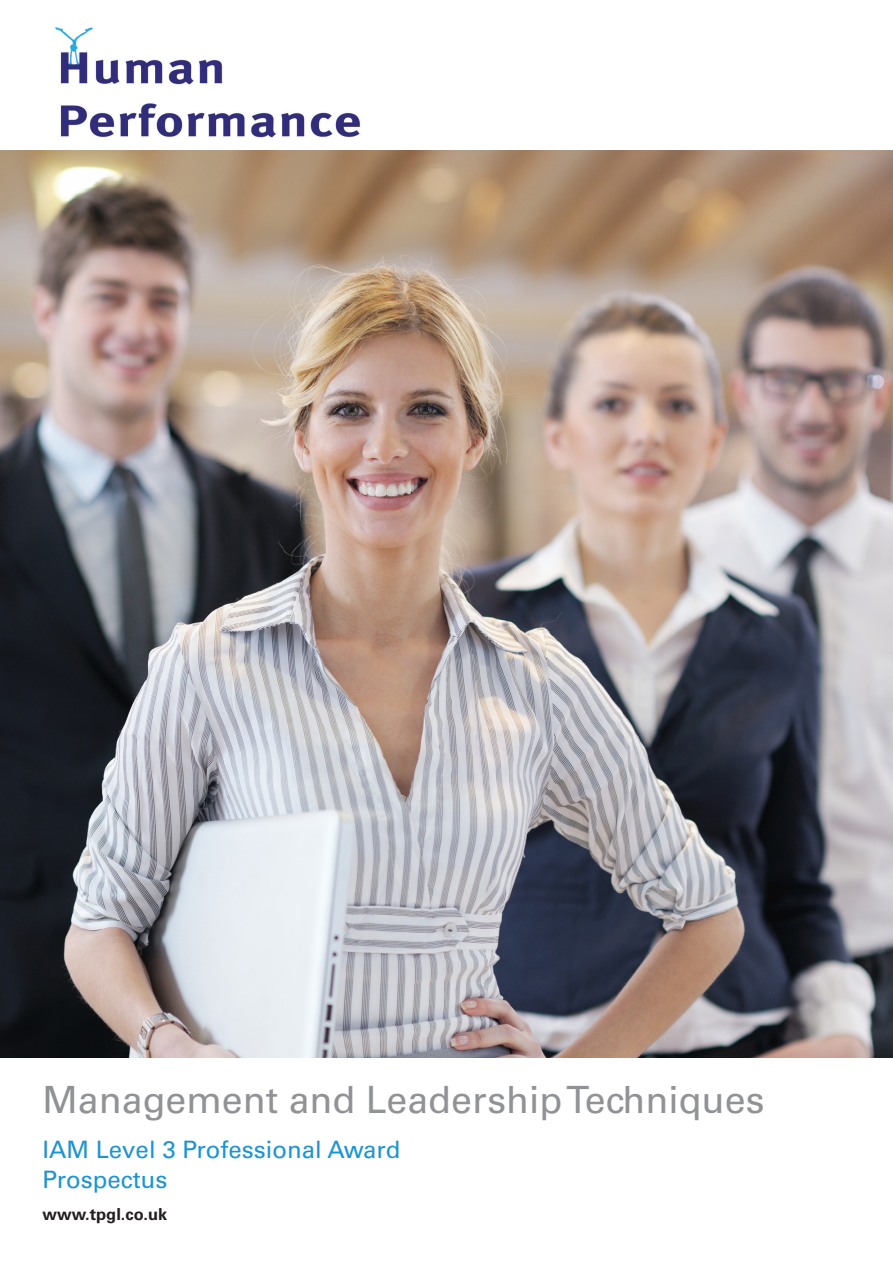
<style>
.page{position:relative;width:893px;height:1263px;background:#fff}
.page>*{position:absolute;margin:0;border:0;box-sizing:border-box;transform-origin:0 0}
.t1{font:37.5px "Univers";color:#919295}
.Title_Sub{font:24px/30px "Univers";color:#1c94d2}
.t2{font:700 16.5px "Univers";color:#231f20}
</style>
<div class="page">
<img style="left:0;top:151px;width:893px;height:906px">
<img style="left:53px;top:27px;width:308px;height:124px">
<p class="t1" style="left:43px;top:1077px;width:723px">Management and Leadership Techniques</p>
<p class="Title_Sub" style="left:43px;top:1134px;width:360px">IAM Level 3 Professional Award<br>Prospectus</p>
<p class="t2" style="left:43px;top:1204px;width:126px">www.tpgl.co.uk</p>
</div>
